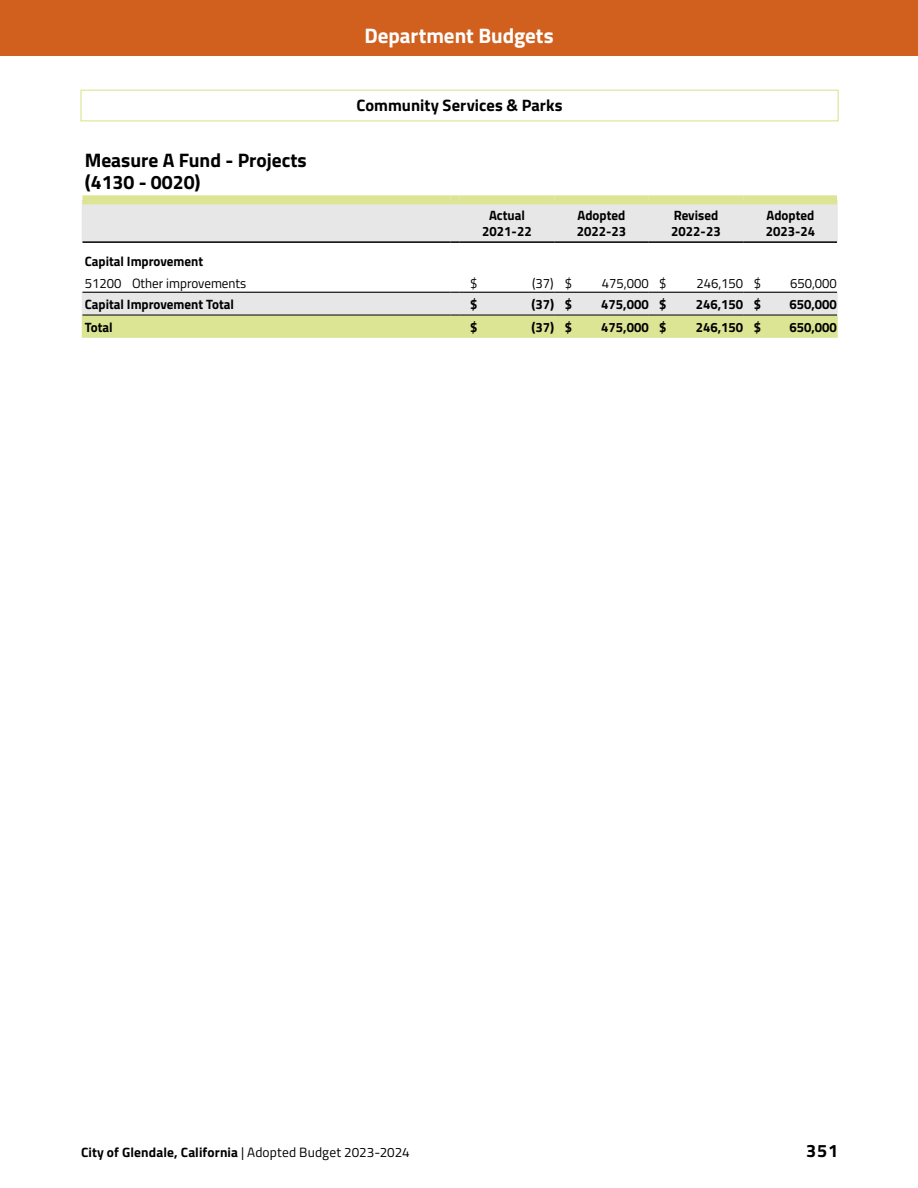
<style>
.page{position:relative;width:918px;height:1188px;background:#fff}
.page>*{position:absolute;margin:0;border:0;box-sizing:border-box;transform-origin:0 0}
.t1{font:700 21px "Titillium Web";color:#fff}
.t2{font:700 19.5px/22.5px "Titillium Web";color:#000}
.t3{font:700 18px "Titillium Web";color:#000}
.t4{font:700 16.5px "Titillium Web";color:#000}
.t5{font:700 13.5px/16.5px "Titillium Web";color:#000}
.t6{font:13.5px "Titillium Web";color:#000}
.s1{font-weight:400}
</style>
<div class="page">
<div style="left:0;top:0;width:918px;height:56px;background:#d1601f"></div>
<div style="left:80px;top:90px;width:759px;height:31px;border:1px solid #dce593"></div>
<svg style="left:82px;top:200px;width:756px;height:115px;fill:#e7e7e7"></svg>
<div style="left:82px;top:195px;width:47px;height:9px;background:#dce593"></div>
<div style="left:129px;top:195px;width:321px;height:9px;background:#dce593"></div>
<div style="left:450px;top:195px;width:10px;height:9px;background:#dce593"></div>
<div style="left:460px;top:195px;width:94px;height:9px;background:#dce593"></div>
<div style="left:554px;top:195px;width:95px;height:9px;background:#dce593"></div>
<div style="left:649px;top:195px;width:94px;height:9px;background:#dce593"></div>
<div style="left:743px;top:195px;width:94px;height:9px;background:#dce593"></div>
<hr style="left:82px;top:241px;width:47px;height:2px;background:#000">
<hr style="left:129px;top:241px;width:321px;height:2px;background:#000">
<svg style="left:450px;top:241px;width:10px;height:2px"></svg>
<hr style="left:460px;top:241px;width:94px;height:2px;background:#000">
<hr style="left:554px;top:241px;width:95px;height:2px;background:#000">
<hr style="left:649px;top:241px;width:94px;height:2px;background:#000">
<hr style="left:743px;top:241px;width:94px;height:2px;background:#000">
<hr style="left:82px;top:292px;width:47px;height:1px;background:#000">
<hr style="left:129px;top:292px;width:321px;height:1px;background:#000">
<hr style="left:460px;top:292px;width:94px;height:1px;background:#000">
<hr style="left:554px;top:292px;width:95px;height:1px;background:#000">
<hr style="left:649px;top:292px;width:94px;height:1px;background:#000">
<hr style="left:743px;top:292px;width:94px;height:1px;background:#000">
<div style="left:82px;top:315px;width:756px;height:23px;background:#dce593"></div>
<hr style="left:460px;top:315px;width:94px;height:1px;background:#000">
<hr style="left:554px;top:315px;width:95px;height:1px;background:#000">
<hr style="left:649px;top:315px;width:94px;height:1px;background:#000">
<hr style="left:743px;top:315px;width:94px;height:1px;background:#000">
<h1 class="t1" style="left:364px;top:19px;width:191px">Department Budgets</h1>
<p class="t2" style="left:85px;top:148px;width:224px">Measure A Fund - Projects (4130 - 0020)</p>
<p class="t4" style="left:357px;top:93px;width:207px">Community Services &amp; Parks</p>
<p class="t5" style="left:482px;top:206px;width:51px;text-align:center">Actual<br>2021-22</p>
<p class="t5" style="left:577px;top:206px;width:51px">Adopted<br>2022-23</p>
<p class="t5" style="left:671px;top:206px;width:51px">Revised<br>2022-23</p>
<p class="t5" style="left:766px;top:206px;width:51px">Adopted<br>2023-24</p>
<p class="t5" style="left:85px;top:253px;width:120px">Capital Improvement</p>
<p class="t6" style="left:85px;top:274px;width:38px">51200</p>
<p class="t6" style="left:132px;top:274px;width:116px">Other improvements</p>
<p class="t6" style="left:470px;top:274px;width:9px">$</p>
<p class="t6" style="left:532px;top:274px;width:23px">(37)</p>
<p class="t6" style="left:565px;top:274px;width:9px">$</p>
<p class="t6" style="left:602px;top:274px;width:48px">475,000</p>
<p class="t6" style="left:659px;top:274px;width:9px">$</p>
<p class="t6" style="left:696px;top:274px;width:48px">246,150</p>
<p class="t6" style="left:754px;top:274px;width:9px">$</p>
<p class="t6" style="left:790px;top:274px;width:48px">650,000</p>
<p class="t5" style="left:85px;top:295px;width:151px">Capital Improvement Total</p>
<p class="t5" style="left:470px;top:295px;width:9px">$</p>
<p class="t5" style="left:532px;top:295px;width:24px">(37)</p>
<p class="t5" style="left:565px;top:295px;width:9px">$</p>
<p class="t5" style="left:601px;top:295px;width:49px">475,000</p>
<p class="t5" style="left:659px;top:295px;width:9px">$</p>
<p class="t5" style="left:696px;top:295px;width:49px">246,150</p>
<p class="t5" style="left:754px;top:295px;width:9px">$</p>
<p class="t5" style="left:790px;top:295px;width:49px">650,000</p>
<p class="t5" style="left:85px;top:318px;width:29px">Total</p>
<p class="t5" style="left:470px;top:318px;width:9px">$</p>
<p class="t5" style="left:532px;top:318px;width:24px">(37)</p>
<p class="t5" style="left:565px;top:318px;width:9px">$</p>
<p class="t5" style="left:601px;top:318px;width:49px">475,000</p>
<p class="t5" style="left:659px;top:318px;width:9px">$</p>
<p class="t5" style="left:696px;top:318px;width:49px">246,150</p>
<p class="t5" style="left:754px;top:318px;width:9px">$</p>
<p class="t5" style="left:790px;top:318px;width:49px">650,000</p>
<p class="t5" style="left:81px;top:1143px;width:330px">City of Glendale, California <span class="s1">| Adopted Budget 2023-2024</span></p>
<h3 class="t3" style="left:806px;top:1137px;width:34px">351</h3>
</div>
